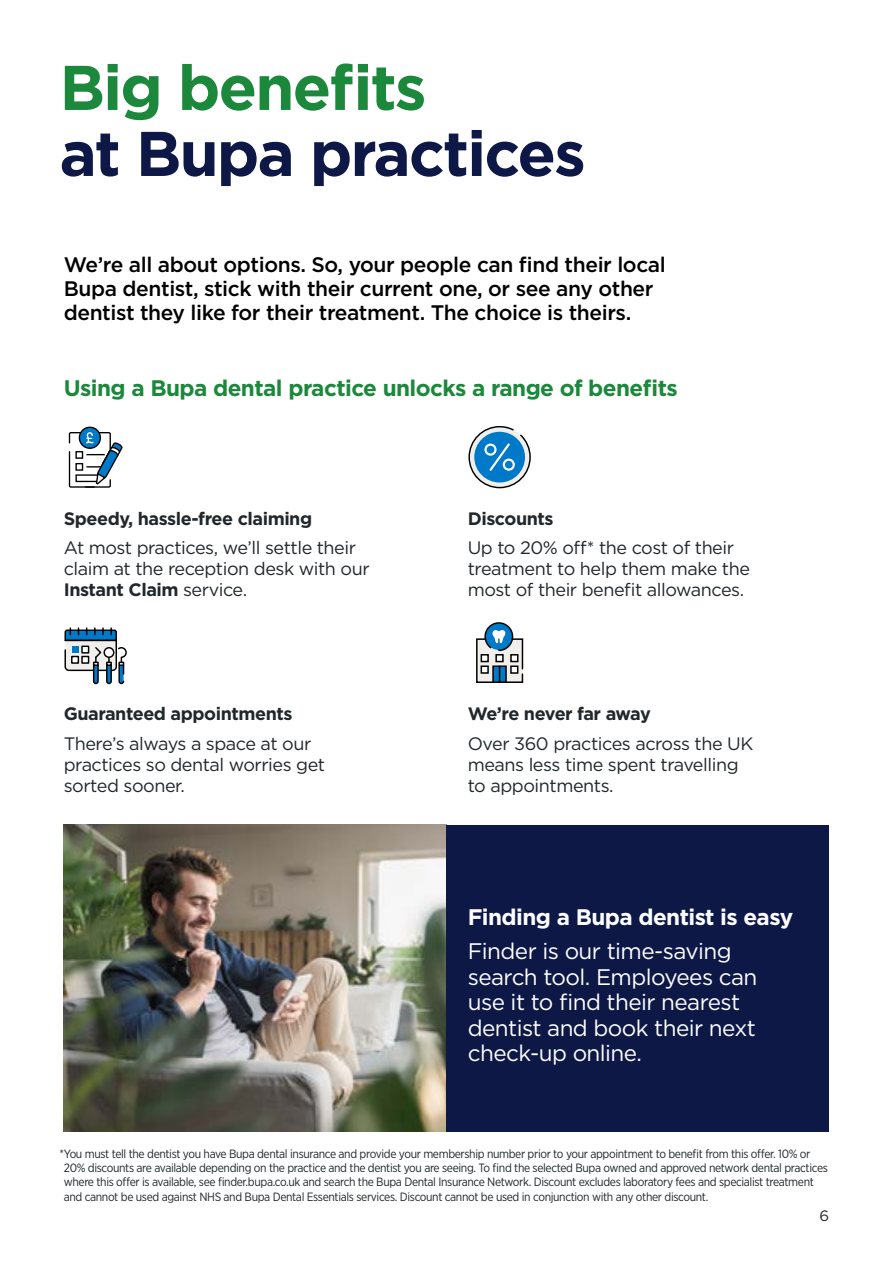
<style>
.page{position:relative;width:893px;height:1263px;background:#fff}
.page>*{position:absolute;margin:0;border:0;box-sizing:border-box;transform-origin:0 0}
.t1{font:700 63px/66px "Gotham";letter-spacing:-.03em;color:#0d1846}
.t2{font:22.5px/25.5px "Gotham";letter-spacing:-.025em;color:#fff}
.t3{font:700 22.5px "Gotham";letter-spacing:-.025em;color:#1b883c}
.t4{font:700 22.5px "Gotham";letter-spacing:-.025em;color:#fff}
.t5{font:500 21px/24px "Gotham";letter-spacing:-.02em;color:#000}
.t6{font:18px/21px "Gotham";letter-spacing:-.025em;color:#21272a}
.t7{font:700 18px "Gotham";letter-spacing:-.025em;color:#21272a}
.t8{font:700 18px "Gotham";letter-spacing:-.045em;color:#21272a}
.t9{font:15px "Gotham";color:#21272a}
.t10{font:12px/14.2px "Gotham Narrow";letter-spacing:-.03em;color:#21272a}
.s1{color:#1b883c}
.s2{font-weight:700}
</style>
<div class="page">
<svg style="left:79px;top:427px;width:21px;height:21px"></svg>
<div style="left:79px;top:427px;width:22px;height:22px;border:1px solid #000;border-radius:50%"></div>
<svg style="left:68px;top:431px;width:55px;height:57px"></svg>
<svg style="left:468px;top:426px;width:63px;height:63px"></svg>
<div style="left:484px;top:444px;width:13px;height:12px;border:2px solid #fff;border-radius:50%"></div>
<div style="left:503px;top:459px;width:12px;height:12px;border:2px solid #fff;border-radius:50%"></div>
<svg style="left:64px;top:628px;width:63px;height:57px"></svg>
<svg style="left:476px;top:622px;width:48px;height:61px"></svg>
<img style="left:64px;top:825px;width:382px;height:306px">
<div style="left:446px;top:825px;width:383px;height:306px;background:#0d1846"></div>
<p class="t1" style="left:60px;top:54px;width:528px"><span class="s1">Big benefits<br></span>at Bupa practices</p>
<p class="t5" style="left:64px;top:252px;width:604px">We’re all about options. So, your people can find their local<br>Bupa dentist, stick with their current one, or see any other dentist they like for their treatment. The choice is theirs.</p>
<p class="t3" style="left:64px;top:374px;width:615px">Using a Bupa dental practice unlocks a range of benefits</p>
<p class="t7" style="left:64px;top:506px;width:250px">Speedy, hassle-free claiming</p>
<p class="t6" style="left:64px;top:537px;width:307px">At most practices, we’ll settle their claim at the reception desk with our<br><span class="s2">Instant Claim</span> service.</p>
<p class="t7" style="left:64px;top:702px;width:230px">Guaranteed appointments</p>
<p class="t6" style="left:64px;top:732px;width:263px">There’s always a space at our practices so dental worries get sorted sooner.</p>
<p class="t7" style="left:468px;top:506px;width:87px">Discounts</p>
<p class="t6" style="left:468px;top:537px;width:284px">Up to 20% off* the cost of their treatment to help them make the most of their benefit allowances.</p>
<p class="t8" style="left:468px;top:702px;width:185px">We’re never far away</p>
<p class="t6" style="left:468px;top:732px;width:287px">Over 360 practices across the UK means less time spent travelling to appointments.</p>
<p class="t4" style="left:468px;top:902px;width:327px">Finding a Bupa dentist is easy</p>
<p class="t2" style="left:468px;top:938px;width:291px">Finder is our time-saving search tool. Employees can use it to find their nearest dentist and book their next check-up online.</p>
<p class="t10" style="left:64px;top:1146px;width:766px;text-indent:-4px">*You must tell the dentist you have Bupa dental insurance and provide your membership number prior to your appointment to benefit from this offer. 10% or 20% discounts are available depending on the practice and the dentist you are seeing. To find the selected Bupa owned and approved network dental practices where this offer is available, see finder.bupa.co.uk and search the Bupa Dental Insurance Network. Discount excludes laboratory fees and specialist treatment and cannot be used against NHS and Bupa Dental Essentials services. Discount cannot be used in conjunction with any other discount.</p>
<p class="t9" style="left:819px;top:1206px;width:11px">6</p>
</div>
